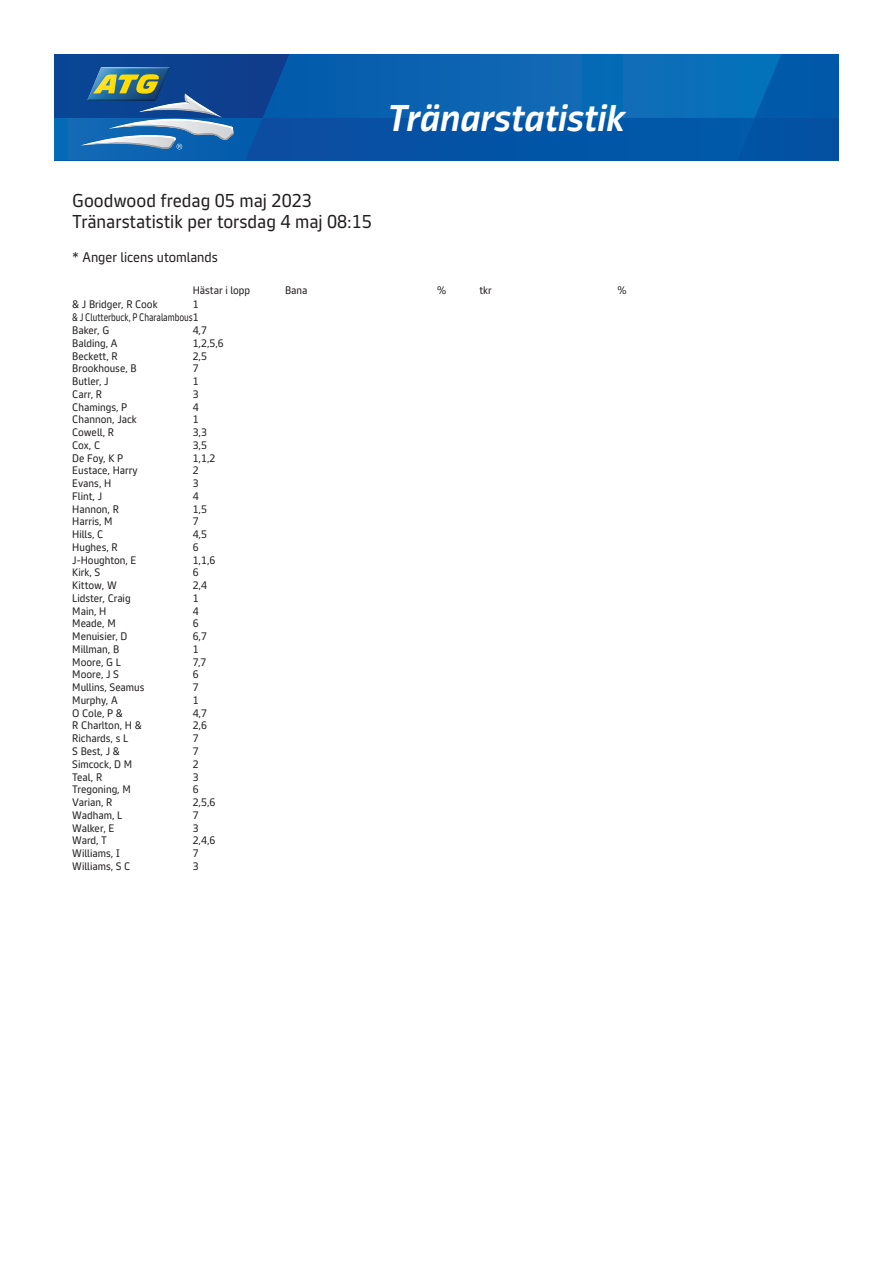
<style>
.page{position:relative;width:893px;height:1263px;background:#fff}
.page>*{position:absolute;margin:0;border:0;box-sizing:border-box;transform-origin:0 0}
.t1{font:italic 700 36px "ATG Text";color:#fff}
.t2{font:18px/21.6px "ATG Text";color:#231f20}
.t3{font:13.5px "ATG Text";color:#231f20}
.t4{font:10.5px/12.8px "ATG Text";color:#231f20;text-align:justify}
</style>
<div class="page">
<svg style="left:54px;top:54px;width:785px;height:106px;background:#105ea8"></svg>
<h1 class="t1" style="left:387px;top:100px;width:239px">Tränarstatistik</h1>
<h2 class="t2" style="left:72px;top:190px;width:301px">Goodwood fredag 05 maj 2023<br>Tränarstatistik per torsdag 4 maj 08:15</h2>
<p class="t3" style="left:72px;top:250px;width:147px">* Anger licens utomlands</p>
<p class="t4" style="left:193px;top:284px;width:59px">Hästar i lopp</p>
<p class="t4" style="left:285px;top:284px;width:24px">Bana</p>
<p class="t4" style="left:437px;top:284px;width:11px">%</p>
<p class="t4" style="left:479px;top:284px;width:14px">tkr</p>
<p class="t4" style="left:618px;top:284px;width:11px">%</p>
<p class="t4" style="left:72px;top:299px;width:87px">&amp; J Bridger, R Cook</p>
<p class="t4" style="left:72px;top:299px;width:128px;text-indent:120px">1 &amp; J Clutterbuck, P Charalambous1<br>Baker, G</p>
<p class="t4" style="left:193px;top:324px;width:16px">4,7</p>
<p class="t4" style="left:72px;top:337px;width:47px">Balding, A</p>
<p class="t4" style="left:193px;top:337px;width:32px">1,2,5,6</p>
<p class="t4" style="left:72px;top:350px;width:47px">Beckett, R</p>
<p class="t4" style="left:193px;top:350px;width:16px">2,5</p>
<p class="t4" style="left:72px;top:362px;width:66px">Brookhouse, B</p>
<p class="t4" style="left:193px;top:362px;width:7px">7</p>
<p class="t4" style="left:72px;top:375px;width:38px">Butler, J</p>
<p class="t4" style="left:193px;top:375px;width:7px">1</p>
<p class="t4" style="left:72px;top:388px;width:31px">Carr, R</p>
<p class="t4" style="left:193px;top:388px;width:7px">3</p>
<p class="t4" style="left:72px;top:401px;width:57px">Chamings, P</p>
<p class="t4" style="left:193px;top:401px;width:7px">4</p>
<p class="t4" style="left:72px;top:413px;width:66px">Channon, Jack</p>
<p class="t4" style="left:193px;top:413px;width:7px">1</p>
<p class="t4" style="left:72px;top:426px;width:43px">Cowell, R</p>
<p class="t4" style="left:193px;top:426px;width:16px">3,3</p>
<p class="t4" style="left:72px;top:439px;width:29px">Cox, C</p>
<p class="t4" style="left:193px;top:439px;width:16px">3,5</p>
<p class="t4" style="left:72px;top:452px;width:53px">De Foy, K P</p>
<p class="t4" style="left:193px;top:452px;width:24px">1,1,2</p>
<p class="t4" style="left:72px;top:464px;width:67px">Eustace, Harry</p>
<p class="t4" style="left:193px;top:464px;width:7px">2</p>
<p class="t4" style="left:72px;top:477px;width:41px">Evans, H</p>
<p class="t4" style="left:193px;top:477px;width:7px">3</p>
<p class="t4" style="left:72px;top:490px;width:31px">Flint, J</p>
<p class="t4" style="left:193px;top:490px;width:7px">4</p>
<p class="t4" style="left:72px;top:503px;width:48px">Hannon, R</p>
<p class="t4" style="left:193px;top:503px;width:16px">1,5</p>
<p class="t4" style="left:72px;top:515px;width:42px">Harris, M</p>
<p class="t4" style="left:193px;top:515px;width:7px">7</p>
<p class="t4" style="left:72px;top:528px;width:33px">Hills, C</p>
<p class="t4" style="left:193px;top:528px;width:16px">4,5</p>
<p class="t4" style="left:72px;top:541px;width:47px">Hughes, R</p>
<p class="t4" style="left:193px;top:541px;width:7px">6</p>
<p class="t4" style="left:72px;top:554px;width:66px">J-Houghton, E</p>
<p class="t4" style="left:193px;top:554px;width:24px">1,1,6</p>
<p class="t4" style="left:72px;top:566px;width:30px">Kirk, S</p>
<p class="t4" style="left:193px;top:566px;width:7px">6</p>
<p class="t4" style="left:72px;top:579px;width:46px">Kittow, W</p>
<p class="t4" style="left:193px;top:579px;width:16px">2,4</p>
<p class="t4" style="left:72px;top:592px;width:60px">Lidster, Craig</p>
<p class="t4" style="left:193px;top:592px;width:7px">1</p>
<p class="t4" style="left:72px;top:605px;width:36px">Main, H</p>
<p class="t4" style="left:193px;top:605px;width:7px">4</p>
<p class="t4" style="left:72px;top:617px;width:45px">Meade, M</p>
<p class="t4" style="left:193px;top:617px;width:7px">6</p>
<p class="t4" style="left:72px;top:630px;width:57px">Menuisier, D</p>
<p class="t4" style="left:193px;top:630px;width:16px">6,7</p>
<p class="t4" style="left:72px;top:643px;width:48px">Millman, B</p>
<p class="t4" style="left:193px;top:643px;width:7px">1</p>
<p class="t4" style="left:72px;top:656px;width:50px">Moore, G L</p>
<p class="t4" style="left:193px;top:656px;width:15px">7,7</p>
<p class="t4" style="left:72px;top:668px;width:48px">Moore, J S</p>
<p class="t4" style="left:193px;top:668px;width:7px">6</p>
<p class="t4" style="left:72px;top:681px;width:74px">Mullins, Seamus</p>
<p class="t4" style="left:193px;top:681px;width:7px">7</p>
<p class="t4" style="left:72px;top:694px;width:47px">Murphy, A</p>
<p class="t4" style="left:193px;top:694px;width:7px">1</p>
<p class="t4" style="left:72px;top:707px;width:52px">O Cole, P &amp;</p>
<p class="t4" style="left:193px;top:707px;width:16px">4,7</p>
<p class="t4" style="left:72px;top:719px;width:71px">R Charlton, H &amp;</p>
<p class="t4" style="left:193px;top:719px;width:16px">2,6</p>
<p class="t4" style="left:72px;top:732px;width:57px">Richards, s L</p>
<p class="t4" style="left:193px;top:732px;width:7px">7</p>
<p class="t4" style="left:72px;top:745px;width:49px">S Best, J &amp;</p>
<p class="t4" style="left:193px;top:745px;width:7px">7</p>
<p class="t4" style="left:72px;top:758px;width:61px">Simcock, D M</p>
<p class="t4" style="left:193px;top:758px;width:7px">2</p>
<p class="t4" style="left:72px;top:771px;width:31px">Teal, R</p>
<p class="t4" style="left:193px;top:771px;width:7px">3</p>
<p class="t4" style="left:72px;top:783px;width:60px">Tregoning, M</p>
<p class="t4" style="left:193px;top:783px;width:7px">6</p>
<p class="t4" style="left:72px;top:796px;width:42px">Varian, R</p>
<p class="t4" style="left:193px;top:796px;width:24px">2,5,6</p>
<p class="t4" style="left:72px;top:809px;width:52px">Wadham, L</p>
<p class="t4" style="left:193px;top:809px;width:7px">7</p>
<p class="t4" style="left:72px;top:822px;width:44px">Walker, E</p>
<p class="t4" style="left:193px;top:822px;width:7px">3</p>
<p class="t4" style="left:72px;top:834px;width:36px">Ward, T</p>
<p class="t4" style="left:193px;top:834px;width:24px">2,4,6</p>
<p class="t4" style="left:72px;top:847px;width:49px">Williams, I</p>
<p class="t4" style="left:193px;top:847px;width:7px">7</p>
<p class="t4" style="left:72px;top:860px;width:60px">Williams, S C</p>
<p class="t4" style="left:193px;top:860px;width:7px">3</p>
</div>
